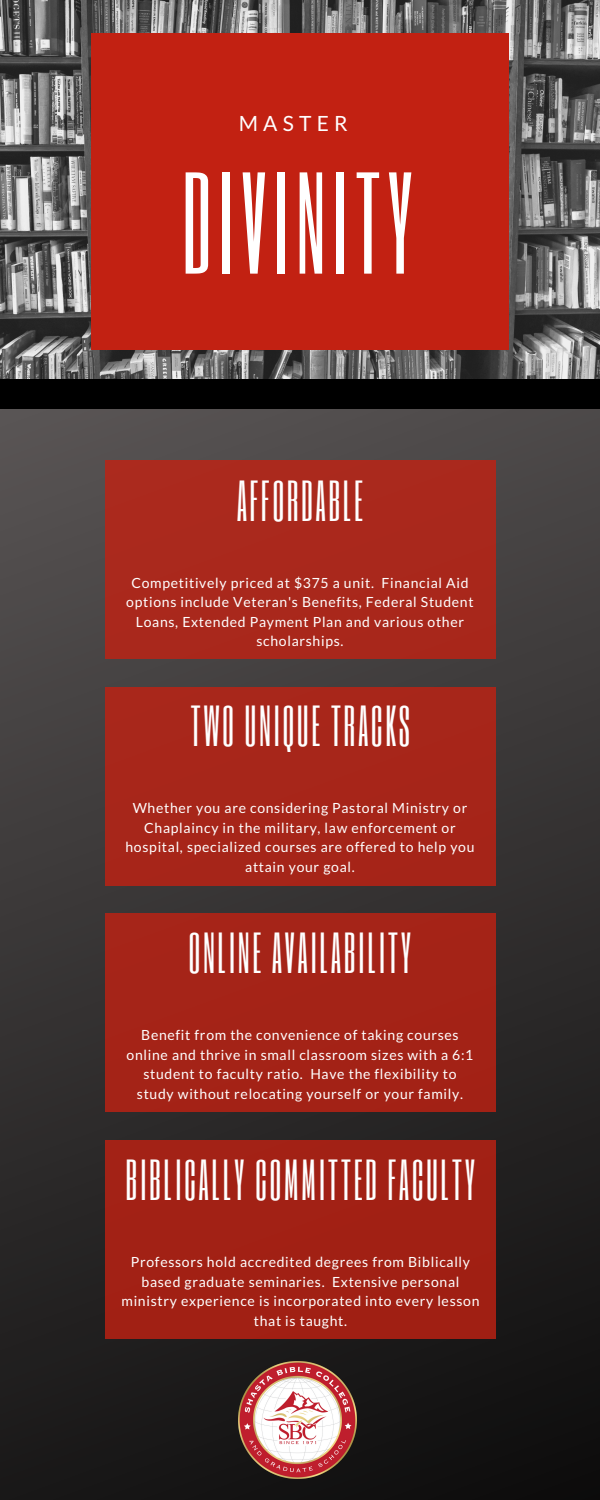
<style>
.page{position:relative;width:600px;height:1500px;background:#fff}
.page>*{position:absolute;margin:0;border:0;box-sizing:border-box;transform-origin:0 0}
.t1{font:120px "Six Caps";letter-spacing:.05em;color:#fff}
.t2{font:48px "Six Caps";letter-spacing:.05em;color:#fff}
.t3{font:21px "Lato";letter-spacing:.25em;color:#fff}
.t4{font:14px/19.5px "Lato";letter-spacing:.05em;color:#fff;text-align:center}
</style>
<div class="page">
<img style="left:0;top:409px;width:600px;height:1091px">
<img style="left:0;top:0;width:600px;height:380px">
<div style="left:91px;top:34px;width:418px;height:316px;background:#c22112"></div>
<div style="left:105px;top:461px;width:390px;height:198px;background:#aa281c"></div>
<div style="left:105px;top:687px;width:390px;height:199px;background:#a7261a"></div>
<div style="left:105px;top:914px;width:390px;height:198px;background:#a42317"></div>
<div style="left:105px;top:1140px;width:390px;height:199px;background:#a22014"></div>
<div style="left:0;top:380px;width:600px;height:29px;background:#000"></div>
<img style="left:239px;top:1361px;width:117px;height:118px">
<p class="t3" style="left:239px;top:110px;width:111px">MASTER</p>
<p class="t1" style="left:182px;top:141px;width:233px">DIVINITY</p>
<p class="t2" style="left:237px;top:468px;width:128px">AFFORDABLE</p>
<p class="t4" style="left:126px;top:573px;width:349px">Competitively priced at $375 a unit. Financial Aid options include Veteran's Benefits, Federal Student Loans, Extended Payment Plan and various other scholarships.</p>
<p class="t2" style="left:190px;top:693px;width:220px">TWO UNIQUE TRACKS</p>
<p class="t4" style="left:126px;top:798px;width:350px">Whether you are considering Pastoral Ministry or Chaplaincy in the military, law enforcement or hospital, specialized courses are offered to help you attain your goal.</p>
<p class="t2" style="left:189px;top:920px;width:224px">ONLINE AVAILABILITY</p>
<p class="t4" style="left:127px;top:1025px;width:348px">Benefit from the convenience of taking courses online and thrive in small classroom sizes with a 6:1 student to faculty ratio. Have the flexibility to study without relocating yourself or your family.</p>
<p class="t2" style="left:126px;top:1147px;width:351px">BIBLICALLY COMMITTED FACULTY</p>
<p class="t4" style="left:122px;top:1252px;width:359px">Professors hold accredited degrees from Biblically based graduate seminaries. Extensive personal ministry experience is incorporated into every lesson that is taught.</p>
</div>
